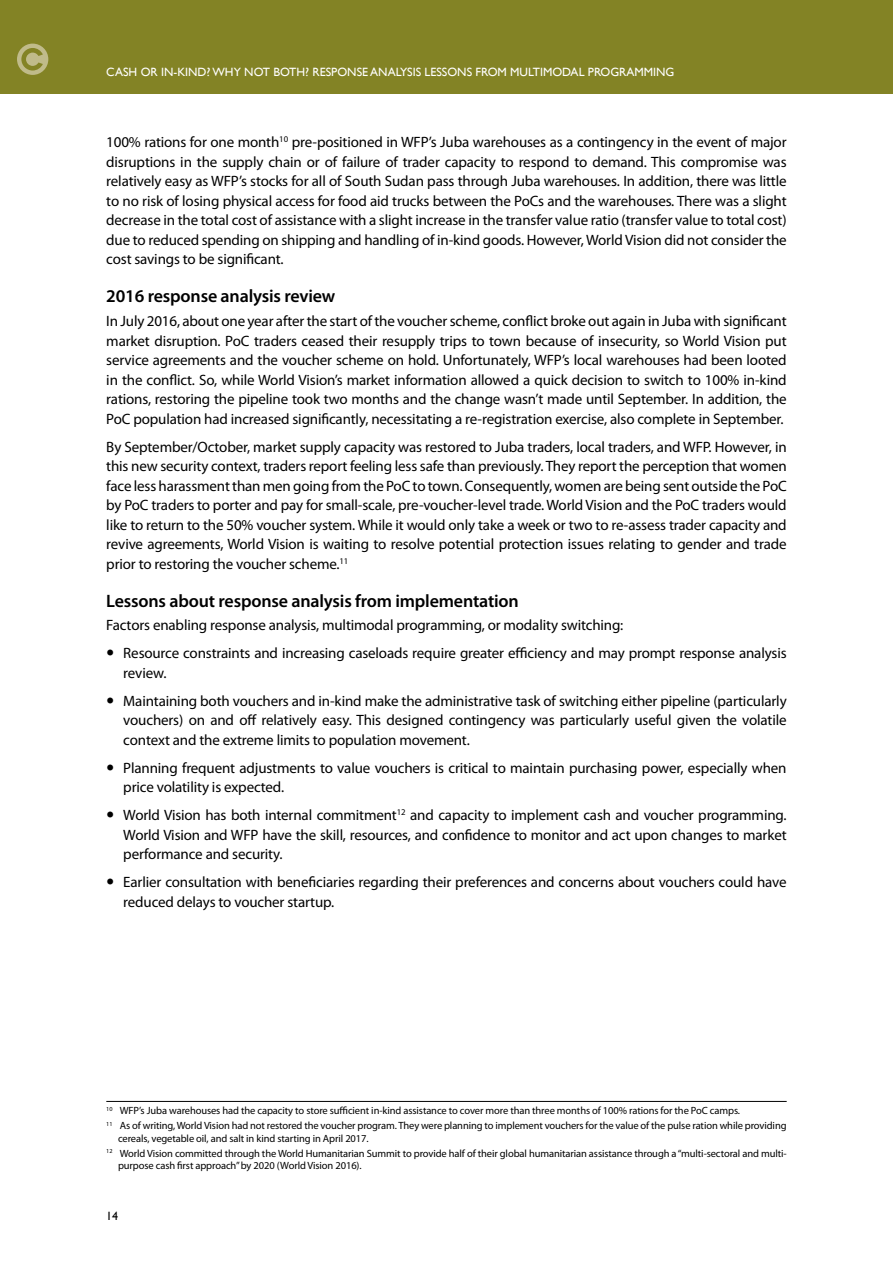
<style>
.page{position:relative;width:893px;height:1263px;background:#fff}
.page>*{position:absolute;margin:0;border:0;box-sizing:border-box;transform-origin:0 0}
.t1{font:600 18px "Myriad Pro";letter-spacing:-.01em;color:#000}
.t2{font:15px/19.5px "Myriad Pro";letter-spacing:-.01em;color:#000}
.t3{font:12px "Gill Sans";color:#fff}
.t4{font:12px "Gill Sans";color:#000}
.t5{font:10.5px/14.9px "Myriad Pro";letter-spacing:-.01em;color:#000}
</style>
<div class="page">
<div style="left:0;top:0;width:893px;height:94px;background:#838325"></div>
<hr style="left:106px;top:1101px;width:681px;height:1px;background:#000">
<div style="left:17px;top:44px;width:31px;height:31px;background:#c0bb8a;border-radius:50%"></div>
<svg style="left:21px;top:48px;width:22px;height:23px"></svg>
<p class="t3" style="left:106px;top:65px;width:570px">CASH OR IN-KIND? WHY NOT BOTH? RESPONSE ANALYSIS LESSONS FROM MULTIMODAL PROGRAMMING</p>
<p class="t2" style="left:106px;top:132px;width:682px;text-align:justify">100% rations for one month<sup>10</sup> pre-positioned in WFP’s Juba warehouses as a contingency in the event of major disruptions in the supply chain or of failure of trader capacity to respond to demand. This compromise was relatively easy as WFP’s stocks for all of South Sudan pass through Juba warehouses. In addition, there was little to no risk of losing physical access for food aid trucks between the PoCs and the warehouses. There was a slight decrease in the total cost of assistance with a slight increase in the transfer value ratio (transfer value to total cost) due to reduced spending on shipping and handling of in-kind goods. However, World Vision did not consider the cost savings to be significant.</p>
<p class="t1" style="left:106px;top:285px;width:231px">2016 response analysis review</p>
<p class="t2" style="left:106px;top:311px;width:682px;text-align:justify">In July 2016, about one year after the start of the voucher scheme, conflict broke out again in Juba with significant market disruption. PoC traders ceased their resupply trips to town because of insecurity, so World Vision put service agreements and the voucher scheme on hold. Unfortunately, WFP’s local warehouses had been looted in the conflict. So, while World Vision’s market information allowed a quick decision to switch to 100% in-kind rations, restoring the pipeline took two months and the change wasn’t made until September. In addition, the PoC population had increased significantly, necessitating a re-registration exercise, also complete in September.</p>
<p class="t2" style="left:106px;top:437px;width:682px;text-align:justify">By September/October, market supply capacity was restored to Juba traders, local traders, and WFP. However, in this new security context, traders report feeling less safe than previously. They report the perception that women face less harassment than men going from the PoC to town. Consequently, women are being sent outside the PoC by PoC traders to porter and pay for small-scale, pre-voucher-level trade. World Vision and the PoC traders would like to return to the 50% voucher system. While it would only take a week or two to re-assess trader capacity and revive agreements, World Vision is waiting to resolve potential protection issues relating to gender and trade prior to restoring the voucher scheme.<sup>11</sup></p>
<p class="t1" style="left:106px;top:589px;width:414px">Lessons about response analysis from implementation</p>
<p class="t2" style="left:123px;top:611px;width:665px;line-height:28px;text-indent:-17px">Factors enabling response analysis, multimodal programming, or modality switching:<br>Resource constraints and increasing caseloads require greater efficiency and may prompt response analysis</p>
<p class="t2" style="left:123px;top:659px;width:665px;line-height:28px">review.<br>Maintaining both vouchers and in-kind make the administrative task of switching either pipeline (particularly</p>
<p class="t2" style="left:123px;top:710px;width:665px">vouchers) on and off relatively easy. This designed contingency was particularly useful given the volatile context and the extreme limits to population movement.</p>
<p class="t2" style="left:123px;top:758px;width:665px">Planning frequent adjustments to value vouchers is critical to maintain purchasing power, especially when price volatility is expected.</p>
<p class="t2" style="left:123px;top:805px;width:665px;text-align:justify">World Vision has both internal commitment<sup>12</sup> and capacity to implement cash and voucher programming.<br>World Vision and WFP have the skill, resources, and confidence to monitor and act upon changes to market performance and security.</p>
<p class="t2" style="left:123px;top:872px;width:665px">Earlier consultation with beneficiaries regarding their preferences and concerns about vouchers could have reduced delays to voucher startup.</p>
<p class="t5" style="left:106px;top:1103px;width:682px"><sup>10</sup> WFP’s Juba warehouses had the capacity to store sufficient in-kind assistance to cover more than three months of 100% rations for the PoC camps.<br><sup>11</sup> As of writing, World Vision had not restored the voucher program. They were planning to implement vouchers for the value of the pulse ration while providing</p>
<p class="t5" style="left:106px;top:1131px;width:682px;text-indent:12px">cereals, vegetable oil, and salt in kind starting in April 2017.<br><sup>12</sup> World Vision committed through the World Humanitarian Summit to provide half of their global humanitarian assistance through a “multi-sectoral and multi-</p>
<p class="t5" style="left:118px;top:1158px;width:245px">purpose cash first approach” by 2020 (World Vision 2016).</p>
<p class="t4" style="left:106px;top:1209px;width:13px">14</p>
</div>
